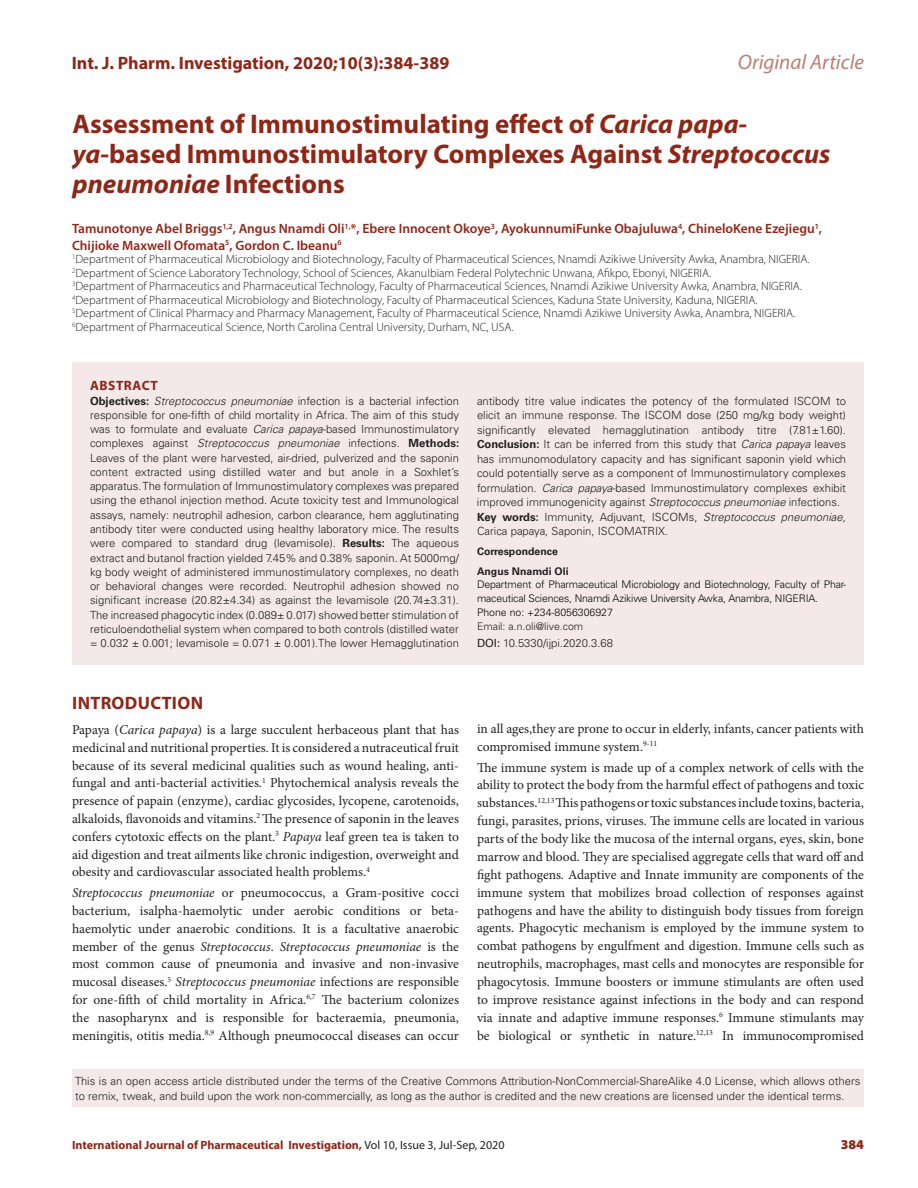
<style>
.page{position:relative;width:918px;height:1188px;background:#fff}
.page>*{position:absolute;margin:0;border:0;box-sizing:border-box;transform-origin:0 0}
.CT{font:700 27px/30px "Myriad Pro";color:#8e2718}
.t1{font:italic 21px "Myriad Pro";color:#bb7d74}
._1_HD{font:700 18px "Myriad Pro";color:#8e2718}
._1_HD-2{font:700 18px "Myriad Pro";letter-spacing:.02em;color:#8e2718}
.TXT{font:13.5px/17.9px "Minion Pro";color:#231f20;text-align:justify}
.CA{font:600 13.5px/16.5px "Myriad Pro";color:#8e2718}
.ABS_HD{font:700 13.5px "Myriad Pro";letter-spacing:.04em;color:#8e2718}
.RRH{font:900 13.5px "Myriad Pro";color:#8e2718}
.CA_Aff{font:300 12px "Myriad Pro";color:#231f20}
.RRH-2{font:700 12px "Myriad Pro";color:#8e2718}
.ABS_TXT{font:300 11.25px/14.2px "Univers LT Std";color:#231f20;text-align:justify}
.ABS_ADD{font:300 11.25px "Univers LT Std";color:#231f20}
.ABS_ADD-2{font:300 10.5px/13.8px "Univers LT Std";letter-spacing:-.015em;color:#050406}
.ABS_ADD-3{font:700 10.5px "Univers LT Std";color:#231f20}
.ABS_ADD-4{font:300 10.5px "Univers LT Std";color:#231f20}
.s1{font-style:italic}
.s2{font-weight:700}
.s3{font-weight:400}
.s4{font-weight:400;color:#231f20}
</style>
<div class="page">
<div style="left:72px;top:362px;width:792px;height:303px;background:#f4e9e8"></div>
<div style="left:72px;top:1070px;width:791px;height:37px;background:#f4e9e8"></div>
<h2 class="t1" style="left:738px;top:49px;width:128px">Original Article</h2>
<p class="CT" style="left:73px;top:108px;width:759px">Assessment of Immunostimulating effect of <span class="s1">Carica papa&shy;ya</span>-based Immunostimulatory Complexes Against <span class="s1">Streptococcus pneumoniae</span> Infections</p>
<p class="CA" style="left:72px;top:220px;width:752px">Tamunotonye Abel Briggs<sup>1,2</sup>, Angus Nnamdi Oli<sup>1,</sup>*, Ebere Innocent Okoye<sup>3</sup>, AyokunnumiFunke Obajuluwa<sup>4</sup>, ChineloKene Ezejiegu<sup>1</sup>,<br>Chijioke Maxwell Ofomata<sup>5</sup>, Gordon C. Ibeanu<sup>6</sup></p>
<p class="CA_Aff" style="left:72px;top:252px;width:739px"><sup>1</sup>Department of Pharmaceutical Microbiology and Biotechnology, Faculty of Pharmaceutical Sciences, Nnamdi Azikiwe University Awka, Anambra, NIGERIA.</p>
<p class="CA_Aff" style="left:72px;top:266px;width:641px"><sup>2</sup>Department of Science Laboratory Technology, School of Sciences, AkanuIbiam Federal Polytechnic Unwana, Afikpo, Ebonyi, NIGERIA.</p>
<p class="CA_Aff" style="left:72px;top:279px;width:732px"><sup>3</sup>Department of Pharmaceutics and Pharmaceutical Technology, Faculty of Pharmaceutical Sciences, Nnamdi Azikiwe University Awka, Anambra, NIGERIA.</p>
<p class="CA_Aff" style="left:72px;top:293px;width:687px"><sup>4</sup>Department of Pharmaceutical Microbiology and Biotechnology, Faculty of Pharmaceutical Sciences, Kaduna State University, Kaduna, NIGERIA.</p>
<p class="CA_Aff" style="left:72px;top:306px;width:725px"><sup>5</sup>Department of Clinical Pharmacy and Pharmacy Management, Faculty of Pharmaceutical Science, Nnamdi Azikiwe University Awka, Anambra, NIGERIA.</p>
<p class="CA_Aff" style="left:72px;top:320px;width:443px"><sup>6</sup>Department of Pharmaceutical Science, North Carolina Central University, Durham, NC, USA.</p>
<h3 class="_1_HD" style="left:72px;top:52px;width:379px">Int. J. Pharm. Investigation, 2020;10(3):384-389</h3>
<p class="ABS_HD" style="left:90px;top:377px;width:69px">ABSTRACT</p>
<p class="ABS_TXT" style="left:90px;top:393px;width:371px"><span class="s2">Objectives:</span> <span class="s1">Streptococcus pneumoniae</span> infection is a bacterial infection responsible for one-fifth of child mortality in Africa. The aim of this study was to formulate and evaluate <span class="s1">Carica papaya</span>-based Immunostimulatory complexes against <span class="s1">Streptococcus pneumoniae</span> infections. <span class="s2">Methods:<br></span>Leaves of the plant were harvested, air-dried, pulverized and the saponin content extracted using distilled water and but anole in a Soxhlet’s apparatus. The formulation of Immunostimulatory complexes was prepared using the ethanol injection method. Acute toxicity test and Immunological assays, namely: neutrophil adhesion, carbon clearance, hem agglutinating antibody titer were conducted using healthy laboratory mice. The results were compared to standard drug (levamisole). <span class="s2">Results:</span> The aqueous extract and butanol fraction yielded 7.45% and 0.38% saponin. At 5000mg/ kg body weight of administered immunostimulatory complexes, no death or behavioral changes were recorded. Neutrophil adhesion showed no significant increase (20.82±4.34) as against the levamisole (20.74±3.31).<br>The increased phagocytic index (0.089± 0.017) showed better stimulation of reticuloendothelial system when compared to both controls (distilled water = 0.032 ± 0.001; levamisole = 0.071 ± 0.001).The lower Hemagglutination</p>
<p class="ABS_TXT" style="left:477px;top:393px;width:371px">antibody titre value indicates the potency of the formulated ISCOM to elicit an immune response. The ISCOM dose (250 mg/kg body weight) significantly elevated hemagglutination antibody titre (7.81±1.60).<br><span class="s2">Conclusion:</span> It can be inferred from this study that <span class="s1">Carica papaya</span> leaves has immunomodulatory capacity and has significant saponin yield which could potentially serve as a component of Immunostimulatory complexes formulation. <span class="s1">Carica papaya</span>-based Immunostimulatory complexes exhibit improved immunogenicity against <span class="s1">Streptococcus pneumoniae</span> infections.</p>
<p class="ABS_TXT" style="left:477px;top:509px;width:371px"><span class="s2">Key words:</span> Immunity, Adjuvant, ISCOMs, <span class="s1">Streptococcus pneumoniae,<br></span>Carica papaya, Saponin, ISCOMATRIX.</p>
<p class="ABS_ADD-3" style="left:477px;top:545px;width:82px">Correspondence</p>
<p class="ABS_ADD-3" style="left:477px;top:565px;width:93px">Angus Nnamdi Oli</p>
<p class="ABS_ADD-2" style="left:477px;top:578px;width:370px">Department of Pharmaceutical Microbiology and Biotechnology, Faculty of Phar&shy;maceutical Sciences, Nnamdi Azikiwe University Awka, Anambra, NIGERIA.</p>
<p class="ABS_ADD-2" style="left:477px;top:605px;width:137px">Phone no: +234-8056306927</p>
<p class="ABS_ADD-4" style="left:477px;top:620px;width:108px">Email: a.n.oli@live.com</p>
<p class="ABS_ADD" style="left:477px;top:636px;width:138px"><span class="s3">DOI:</span> 10.5330/ijpi.2020.3.68</p>
<p class="_1_HD-2" style="left:72px;top:691px;width:132px">INTRODUCTION</p>
<p class="TXT" style="left:72px;top:721px;width:389px">Papaya (<span class="s1">Carica papaya</span>) is a large succulent herbaceous plant that has medicinal and nutritional properties. It is considered a nutraceutical fruit because of its several medicinal qualities such as wound healing, anti&shy;fungal and anti-bacterial activities.<sup>1</sup> Phytochemical analysis reveals the presence of papain (enzyme), cardiac glycosides, lycopene, carotenoids, alkaloids, flavonoids and vitamins.<sup>2</sup> The presence of saponin in the leaves confers cytotoxic effects on the plant.<sup>3</sup> <span class="s1">Papaya</span> leaf green tea is taken to aid digestion and treat ailments like chronic indigestion, overweight and obesity and cardiovascular associated health problems.<sup>4</sup></p>
<p class="TXT" style="left:72px;top:884px;width:389px"><span class="s1">Streptococcus pneumoniae</span> or pneumococcus, a Gram-positive cocci bacterium, isalpha-haemolytic under aerobic conditions or beta&shy;haemolytic under anaerobic conditions. It is a facultative anaerobic member of the genus <span class="s1">Streptococcus</span>. <span class="s1">Streptococcus pneumoniae</span> is the most common cause of pneumonia and invasive and non-invasive mucosal diseases.<sup>5</sup> <span class="s1">Streptococcus pneumoniae</span> infections are responsible for one-fifth of child mortality in Africa.<sup>6,7</sup> The bacterium colonizes the nasopharynx and is responsible for bacteraemia, pneumonia, meningitis, otitis media.<sup>8,9</sup> Although pneumococcal diseases can occur</p>
<p class="TXT" style="left:477px;top:720px;width:389px">in all ages,they are prone to occur in elderly, infants, cancer patients with compromised immune system.<sup>9-11</sup></p>
<p class="TXT" style="left:477px;top:758px;width:389px">The immune system is made up of a complex network of cells with the ability to protect the body from the harmful effect of pathogens and toxic substances.<sup>12,13</sup> This pathogens or toxic substances include toxins, bacteria, fungi, parasites, prions, viruses. The immune cells are located in various parts of the body like the mucosa of the internal organs, eyes, skin, bone marrow and blood. They are specialised aggregate cells that ward off and fight pathogens. Adaptive and Innate immunity are components of the immune system that mobilizes broad collection of responses against pathogens and have the ability to distinguish body tissues from foreign agents. Phagocytic mechanism is employed by the immune system to combat pathogens by engulfment and digestion. Immune cells such as neutrophils, macrophages, mast cells and monocytes are responsible for phagocytosis. Immune boosters or immune stimulants are often used to improve resistance against infections in the body and can respond via innate and adaptive immune responses.<sup>6</sup> Immune stimulants may be biological or synthetic in nature.<sup>12,13</sup> In immunocompromised</p>
<p class="ABS_TXT" style="left:75px;top:1074px;width:787px">This is an open access article distributed under the terms of the Creative Commons Attribution-NonCommercial-ShareAlike 4.0 License, which allows others to remix, tweak, and build upon the work non-commercially, as long as the author is credited and the new creations are licensed under the identical terms.</p>
<p class="RRH-2" style="left:72px;top:1137px;width:434px">International Journal of Pharmaceutical Investigation, <span class="s4">Vol 10, Issue 3, Jul-Sep, 2020</span></p>
<p class="RRH" style="left:841px;top:1136px;width:25px">384</p>
</div>
